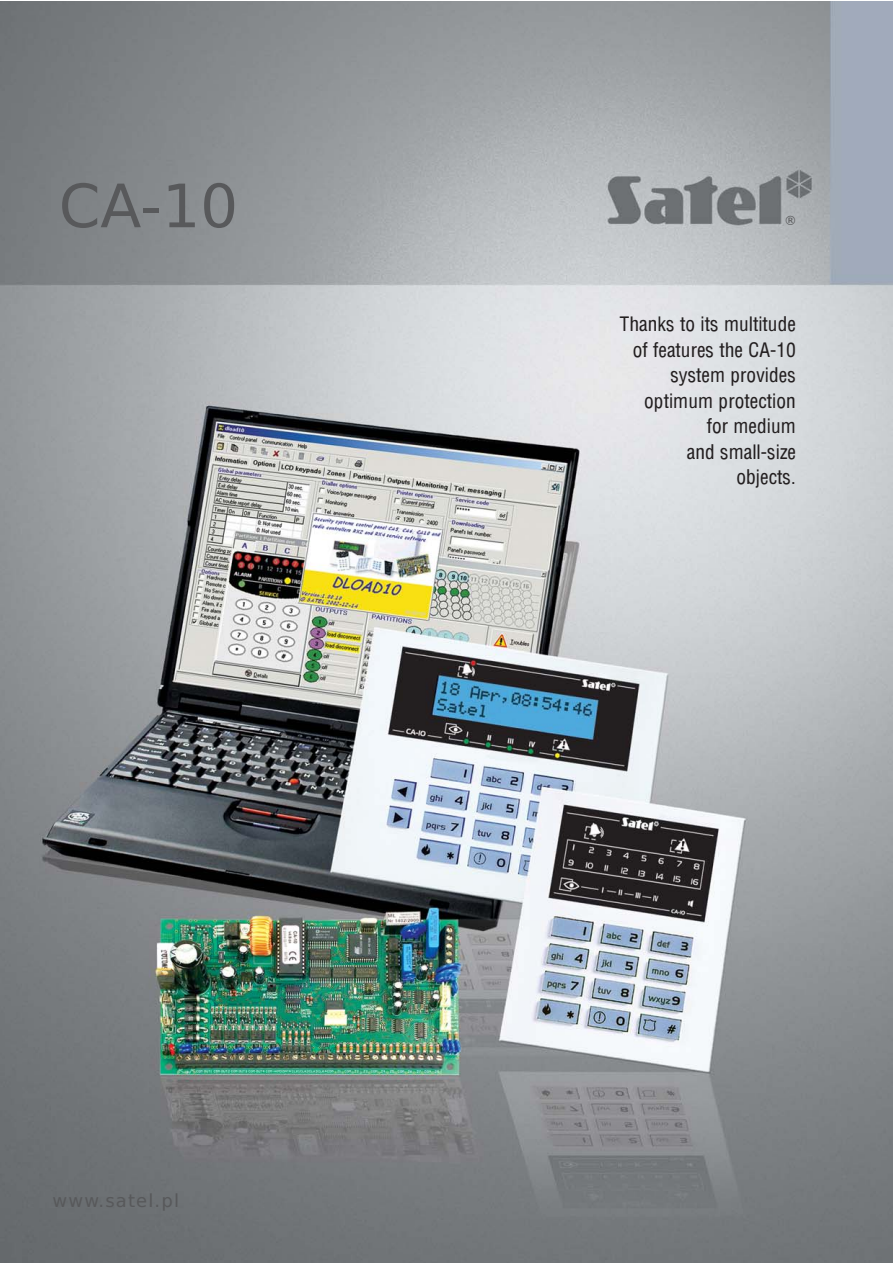
<style>
.page{position:relative;width:893px;height:1263px;background:#fff}
.page>*{position:absolute;margin:0;border:0;box-sizing:border-box;transform-origin:0 0}
.t1{font:60px "TT24 B6 O00";color:#58595b}
.t2{font:19.5px/25.5px "TT24 BAO00";color:#231f20;text-align:right}
.t3{font:18px "TT24 B6 O00";letter-spacing:.06em;color:#58595b}
.t4{font:12.75px "TT24 B6 O00";color:#58595b}
</style>
<div class="page">
<img style="left:0;top:2px;width:892px;height:1261px">
<h1 class="t1" style="left:59px;top:182px;width:181px">CA-10</h1>
<p class="t3" style="left:53px;top:1193px;width:128px">www.satel.pl</p>
<p class="t4" style="left:784px;top:215px;width:14px">®</p>
<p class="t2" style="left:619px;top:313px;width:178px">Thanks to its multitude of features the CA-10 system provides optimum protection for medium<br>and small-size<br>objects.</p>
</div>
